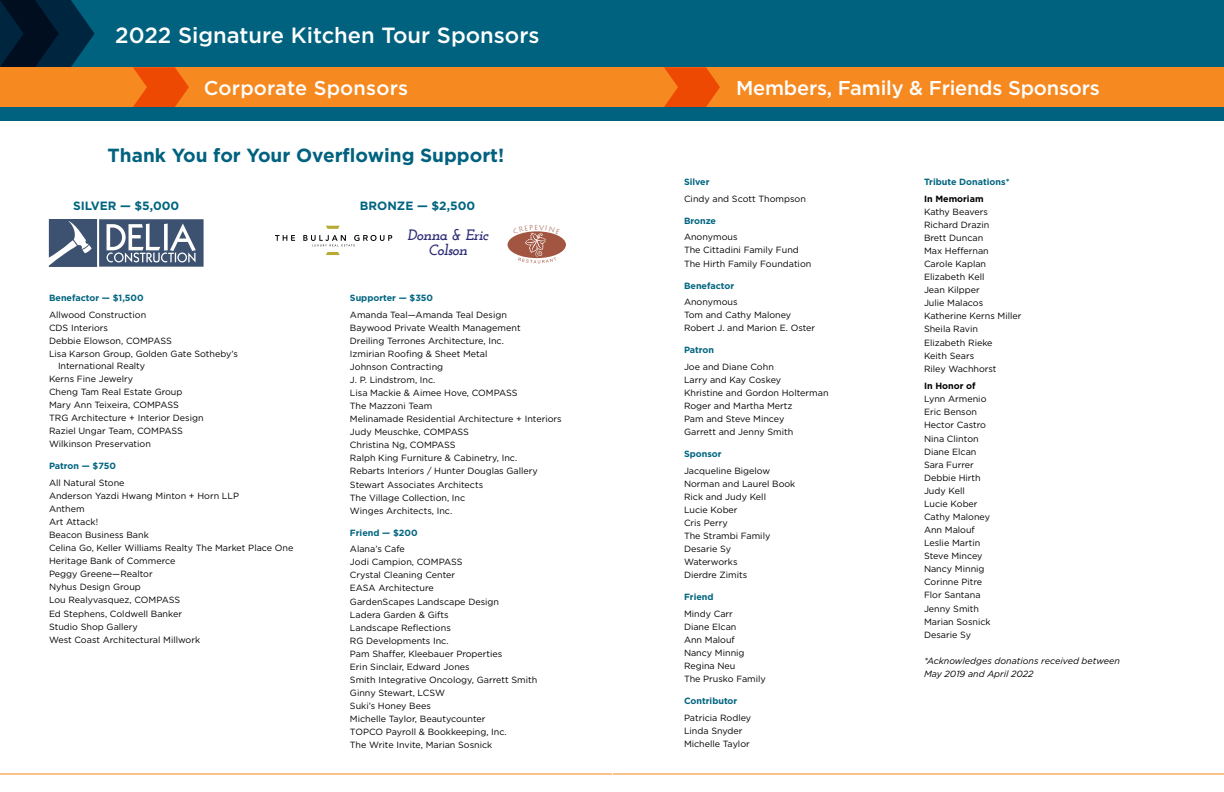
<style>
.page{position:relative;width:1224px;height:792px;background:#fff}
.page>*{position:absolute;margin:0;border:0;box-sizing:border-box;transform-origin:0 0}
.t1{font:500 22px "Gotham";color:#fff}
.t2{font:500 20px "Gotham";letter-spacing:-.01em;color:#fff}
.t3{font:500 20px "Gotham";letter-spacing:.01em;color:#fff}
.t4{font:700 19px "Gotham";color:#00627f}
.t5{font:italic 700 15px/14.7px "Josefin Slab";letter-spacing:-.03em;color:#2e2d77;text-align:center}
.t6{font:700 12px "Gotham";color:#006580}
.t7{font:9px/13.1px "Gotham";color:#000}
.t8{font:700 9px "Gotham";color:#006580}
.t9{font:italic 9px/13.1px "Gotham";color:#000}
.t10{font:700 9px "Gotham";color:#000}
</style>
<div class="page">
<div style="left:0;top:0;width:1224px;height:121px;background:#00627f"></div>
<svg style="left:0;top:0;width:95px;height:67px;background:#00243b"></svg>
<svg style="left:49px;top:219px;width:155px;height:47px"></svg>
<svg style="left:275px;top:235px;width:20px;height:6px"></svg>
<svg style="left:303px;top:235px;width:89px;height:11px"></svg>
<svg style="left:326px;top:226px;width:14px;height:3px"></svg>
<svg style="left:326px;top:252px;width:14px;height:3px"></svg>
<div style="left:508px;top:231px;width:58px;height:27px;background:#a25642;border-radius:50%"></div>
<hr style="left:0;top:774px;width:612px;height:1px;background:#f6891f">
<hr style="left:613px;top:774px;width:611px;height:1px;background:#f6891f">
<div style="left:0;top:67px;width:1224px;height:40px;background:#f6891f"></div>
<svg style="left:664px;top:67px;width:56px;height:40px"></svg>
<svg style="left:133px;top:67px;width:56px;height:40px"></svg>
<svg style="left:513px;top:231px;width:47px;height:32px"></svg>
<h1 class="t1" style="left:115px;top:23px;width:426px">2022 Signature Kitchen Tour Sponsors</h1>
<h2 class="t3" style="left:204px;top:77px;width:206px">Corporate Sponsors</h2>
<h2 class="t2" style="left:736px;top:77px;width:365px">Members, Family &amp; Friends Sponsors</h2>
<h3 class="t4" style="left:108px;top:145px;width:398px">Thank You for Your Overflowing Support!</h3>
<h3 class="t6" style="left:73px;top:199px;width:108px">SILVER — $5,000</h3>
<h3 class="t6" style="left:360px;top:199px;width:117px">BRONZE — $2,500</h3>
<h3 class="t5" style="left:407px;top:228px;width:83px">Donna &amp; Eric<br>Colson</h3>
<p class="t8" style="left:350px;top:293px;width:85px">Supporter — $350</p>
<p class="t7" style="left:350px;top:308px;width:213px">Amanda Teal—Amanda Teal Design<br>Baywood Private Wealth Management<br>Dreiling Terrones Architecture, Inc.<br>Izmirian Roofing &amp; Sheet Metal<br>Johnson Contracting<br>J. P. Lindstrom, Inc.<br>Lisa Mackie &amp; Aimee Hove, COMPASS<br>The Mazzoni Team<br>Melinamade Residential Architecture + Interiors<br>Judy Meuschke, COMPASS<br>Christina Ng, COMPASS<br>Ralph King Furniture &amp; Cabinetry, Inc.<br>Rebarts Interiors / Hunter Douglas Gallery<br>Stewart Associates Architects<br>The Village Collection, Inc<br>Winges Architects, Inc.</p>
<p class="t8" style="left:350px;top:527px;width:69px">Friend — $200</p>
<p class="t7" style="left:350px;top:542px;width:189px">Alana’s Cafe<br>Jodi Campion, COMPASS<br>Crystal Cleaning Center<br>EASA Architecture<br>GardenScapes Landscape Design<br>Ladera Garden &amp; Gifts<br>Landscape Reflections<br>RG Developments Inc.<br>Pam Shaffer, Kleebauer Properties<br>Erin Sinclair, Edward Jones<br>Smith Integrative Oncology, Garrett Smith<br>Ginny Stewart, LCSW<br>Suki’s Honey Bees<br>Michelle Taylor, Beautycounter<br>TOPCO Payroll &amp; Bookkeeping, Inc.<br>The Write Invite, Marian Sosnick</p>
<p class="t8" style="left:49px;top:293px;width:96px">Benefactor — $1,500</p>
<p class="t7" style="left:49px;top:308px;width:190px">Allwood Construction<br>CDS Interiors<br>Debbie Elowson, COMPASS<br>Lisa Karson Group, Golden Gate Sotheby’s</p>
<p class="t7" style="left:49px;top:359px;width:156px;text-indent:9px">International Realty<br>Kerns Fine Jewelry<br>Cheng Tam Real Estate Group<br>Mary Ann Teixeira, COMPASS<br>TRG Architecture + Interior Design<br>Raziel Ungar Team, COMPASS<br>Wilkinson Preservation</p>
<p class="t8" style="left:49px;top:461px;width:68px">Patron — $750</p>
<p class="t7" style="left:49px;top:476px;width:246px">All Natural Stone<br>Anderson Yazdi Hwang Minton + Horn LLP<br>Anthem<br>Art Attack!<br>Beacon Business Bank<br>Celina Go, Keller Williams Realty The Market Place One<br>Heritage Bank of Commerce<br>Peggy Greene—Realtor<br>Nyhus Design Group<br>Lou Realyvasquez, COMPASS<br>Ed Stephens, Coldwell Banker<br>Studio Shop Gallery<br>West Coast Architectural Millwork</p>
<p class="t8" style="left:684px;top:177px;width:27px">Silver</p>
<p class="t7" style="left:684px;top:192px;width:123px">Cindy and Scott Thompson</p>
<p class="t8" style="left:684px;top:215px;width:34px">Bronze</p>
<p class="t7" style="left:684px;top:230px;width:129px">Anonymous<br>The Cittadini Family Fund<br>The Hirth Family Foundation</p>
<p class="t8" style="left:684px;top:280px;width:52px">Benefactor</p>
<p class="t7" style="left:684px;top:295px;width:133px">Anonymous<br>Tom and Cathy Maloney<br>Robert J. and Marion E. Oster</p>
<p class="t8" style="left:684px;top:345px;width:32px">Patron</p>
<p class="t7" style="left:684px;top:360px;width:146px">Joe and Diane Cohn<br>Larry and Kay Coskey<br>Khristine and Gordon Holterman<br>Roger and Martha Mertz<br>Pam and Steve Mincey<br>Garrett and Jenny Smith</p>
<p class="t8" style="left:684px;top:449px;width:39px">Sponsor</p>
<p class="t7" style="left:684px;top:464px;width:113px">Jacqueline Bigelow<br>Norman and Laurel Book<br>Rick and Judy Kell<br>Lucie Kober<br>Cris Perry<br>The Strambi Family<br>Desarie Sy<br>Waterworks<br>Dierdre Zimits</p>
<p class="t8" style="left:684px;top:592px;width:31px">Friend</p>
<p class="t7" style="left:684px;top:607px;width:83px">Mindy Carr<br>Diane Elcan<br>Ann Malouf<br>Nancy Minnig<br>Regina Neu<br>The Prusko Family</p>
<p class="t8" style="left:684px;top:696px;width:55px">Contributor</p>
<p class="t7" style="left:684px;top:711px;width:69px">Patricia Rodley<br>Linda Snyder<br>Michelle Taylor</p>
<p class="t8" style="left:924px;top:177px;width:87px">Tribute Donations*</p>
<p class="t10" style="left:924px;top:193px;width:61px">In Memoriam</p>
<p class="t7" style="left:924px;top:205px;width:99px">Kathy Beavers<br>Richard Drazin<br>Brett Duncan<br>Max Heffernan<br>Carole Kaplan<br>Elizabeth Kell<br>Jean Kilpper<br>Julie Malacos<br>Katherine Kerns Miller<br>Sheila Ravin<br>Elizabeth Rieke<br>Keith Sears<br>Riley Wachhorst</p>
<p class="t10" style="left:924px;top:381px;width:53px">In Honor of</p>
<p class="t7" style="left:924px;top:392px;width:68px">Lynn Armenio<br>Eric Benson<br>Hector Castro<br>Nina Clinton<br>Diane Elcan<br>Sara Furrer<br>Debbie Hirth<br>Judy Kell<br>Lucie Kober<br>Cathy Maloney<br>Ann Malouf<br>Leslie Martin<br>Steve Mincey<br>Nancy Minnig<br>Corinne Pitre<br>Flor Santana<br>Jenny Smith<br>Marian Sosnick<br>Desarie Sy</p>
<p class="t9" style="left:924px;top:654px;width:198px">*Acknowledges donations received between<br>May 2019 and April 2022</p>
</div>
